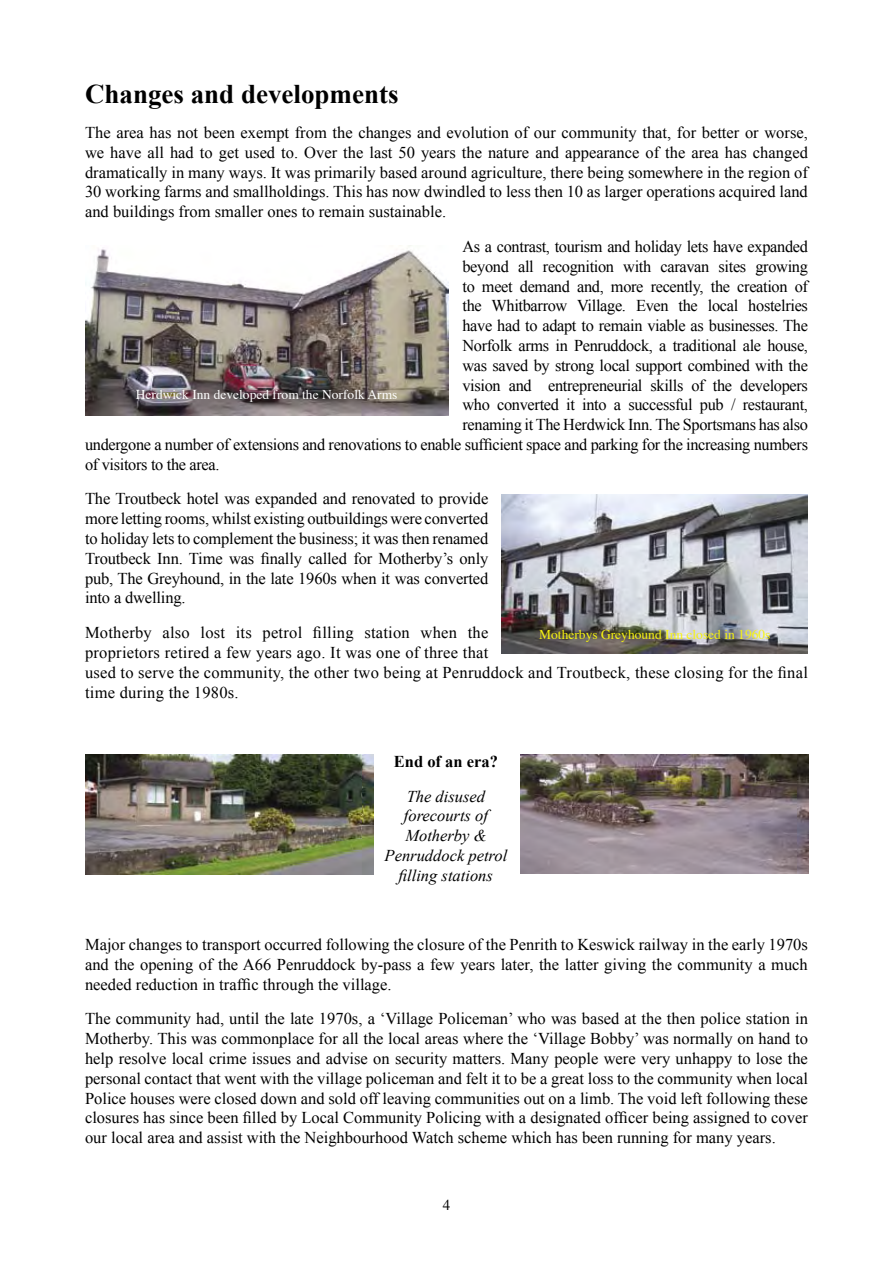
<style>
.page{position:relative;width:893px;height:1263px;background:#fff}
.page>*{position:absolute;margin:0;border:0;box-sizing:border-box;transform-origin:0 0}
.t1{font:700 27px "Times New Roman";color:#000}
.t2{font:16.5px/19.8px "Times New Roman";letter-spacing:-.02em;color:#000;text-align:justify}
.t3{font:16.5px/19.8px "Times New Roman";letter-spacing:.015em;color:#000}
.t4{font:italic 16.5px/19.8px "Times New Roman";color:#000;text-align:center}
.t5{font:700 16.5px "Times New Roman";color:#000}
.t6{font:15px "Times";color:#000}
.t7{font:13.5px "Times";color:#fff}
.t8{font:13.5px "Times";color:#f7f410}
</style>
<div class="page">
<img style="left:85px;top:245px;width:363px;height:170px">
<img style="left:501px;top:494px;width:307px;height:160px">
<img style="left:85px;top:755px;width:288px;height:119px">
<img style="left:520px;top:755px;width:288px;height:119px">
<h1 class="t1" style="left:85px;top:79px;width:315px">Changes and developments</h1>
<p class="t2" style="left:85px;top:122px;width:724px">The area has not been exempt from the changes and evolution of our community that, for better or worse, we have all had to get used to. Over the last 50 years the nature and appearance of the area has changed dramatically in many ways. It was primarily based around agriculture, there being somewhere in the region of 30 working farms and smallholdings. This has now dwindled to less then 10 as larger operations acquired land and buildings from smaller ones to remain sustainable.</p>
<p class="t2" style="left:462px;top:236px;width:347px">As a contrast, tourism and holiday lets have expanded</p>
<p class="t2" style="left:462px;top:256px;width:347px">beyond all recognition with caravan sites growing</p>
<p class="t2" style="left:462px;top:276px;width:347px">to meet demand and, more recently, the creation of</p>
<p class="t2" style="left:462px;top:296px;width:347px">the Whitbarrow Village. Even the local hostelries</p>
<p class="t2" style="left:462px;top:315px;width:347px">have had to adapt to remain viable as businesses. The</p>
<p class="t2" style="left:462px;top:335px;width:347px">Norfolk arms in Penruddock, a traditional ale house,</p>
<p class="t2" style="left:462px;top:355px;width:347px">was saved by strong local support combined with the</p>
<p class="t2" style="left:462px;top:375px;width:347px">vision and entrepreneurial skills of the developers</p>
<p class="t2" style="left:462px;top:395px;width:347px">who converted it into a successful pub / restaurant,</p>
<p class="t2" style="left:462px;top:414px;width:347px">renaming it The Herdwick Inn. The Sportsmans has also</p>
<p class="t2" style="left:85px;top:434px;width:724px">undergone a number of extensions and renovations to enable sufficient space and parking for the increasing numbers</p>
<p class="t2" style="left:85px;top:454px;width:136px">of visitors to the area.</p>
<p class="t2" style="left:85px;top:489px;width:405px">The Troutbeck hotel was expanded and renovated to provide more letting rooms, whilst existing outbuildings were converted to holiday lets to complement the business; it was then renamed Troutbeck Inn. Time was finally called for Motherby’s only pub, The Greyhound, in the late 1960s when it was converted into a dwelling.</p>
<p class="t3" style="left:85px;top:622px;width:724px">Motherby also lost its petrol filling station when the<br>proprietors retired a few years ago. It was one of three that<br>used to serve the community, the other two being at Penruddock and Troutbeck, these closing for the final time during the 1980s.</p>
<p class="t7" style="left:136px;top:382px;width:263px">Herdwick Inn developed from the Norfolk Arms</p>
<p class="t8" style="left:539px;top:622px;width:233px">Motherbys Greyhound Inn closed in 1960s</p>
<p class="t5" style="left:394px;top:752px;width:106px">End of an era?</p>
<p class="t4" style="left:385px;top:786px;width:124px">The disused forecourts of<br>Motherby &amp;<br>Penruddock petrol filling stations</p>
<p class="t2" style="left:85px;top:934px;width:724px">Major changes to transport occurred following the closure of the Penrith to Keswick railway in the early 1970s and the opening of the A66 Penruddock by-pass a few years later, the latter giving the community a much needed reduction in traffic through the village.</p>
<p class="t2" style="left:85px;top:1009px;width:724px">The community had, until the late 1970s, a ‘Village Policeman’ who was based at the then police station in Motherby. This was commonplace for all the local areas where the ‘Village Bobby’ was normally on hand to help resolve local crime issues and advise on security matters. Many people were very unhappy to lose the personal contact that went with the village policeman and felt it to be a great loss to the community when local Police houses were closed down and sold off leaving communities out on a limb. The void left following these closures has since been filled by Local Community Policing with a designated officer being assigned to cover our local area and assist with the Neighbourhood Watch scheme which has been running for many years.</p>
<p class="t6" style="left:443px;top:1191px;width:9px">4</p>
</div>
